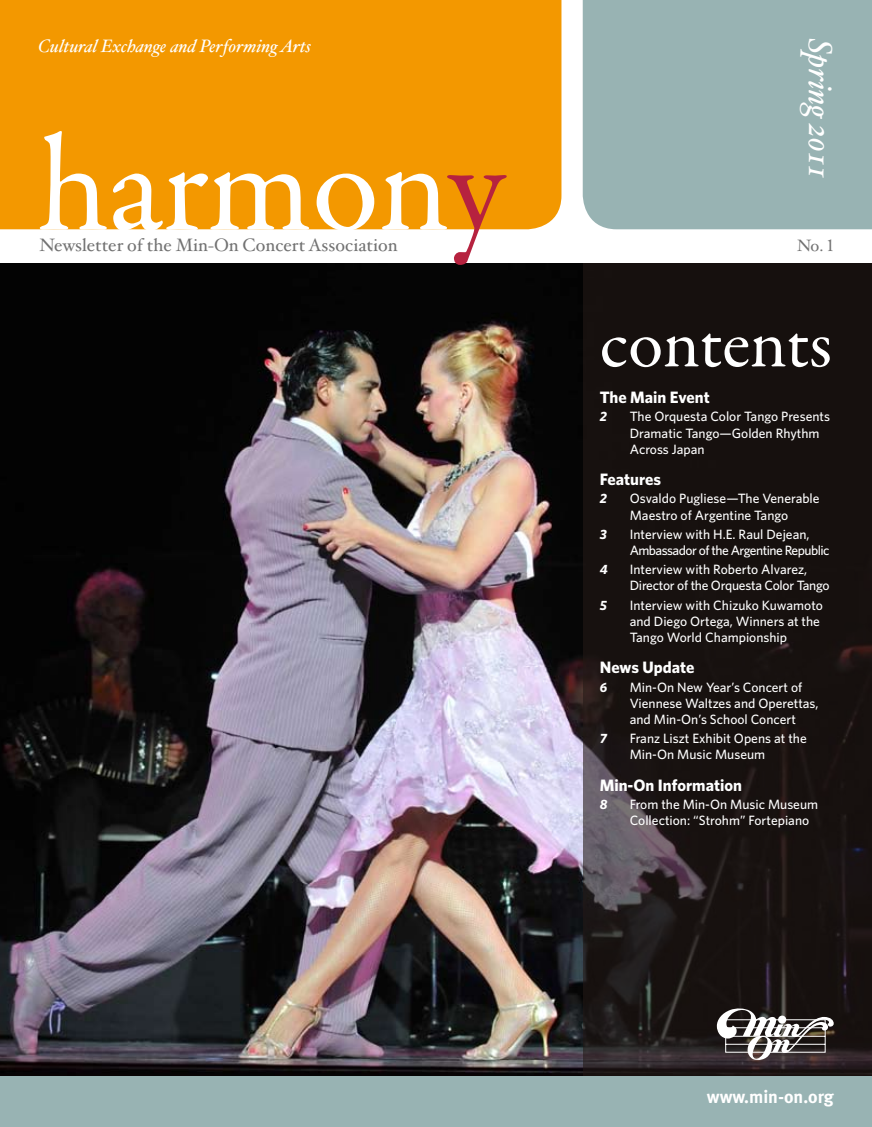
<style>
.page{position:relative;width:872px;height:1127px;background:#fff}
.page>*{position:absolute;margin:0;border:0;box-sizing:border-box;transform-origin:0 0}
.t1{font:138px "Garamond Premr Pro";letter-spacing:-.01em;color:#fff}
.t2{font:72px "Garamond Premr Pro";letter-spacing:-.005em;color:#fff}
.t3{font:italic 33px "Hoefler Text";color:#fff;scale:.95 1}
.t4{font:18px "Hoefler Text";color:#727272}
.t5{font:italic 18px "Hoefler Text";color:#fff}
.t6{font:700 18px "Meta Plus";color:#fff}
.t7{font:700 16.5px "Whitney HTF";color:#fff}
.t8{font:16.5px "Hoefler Text";color:#727272}
.t9{font:500 13.5px/16.2px "Whitney HTF";color:#fff}
.t10{font:500 13.5px/16.2px "Whitney HTF";letter-spacing:-.04em;color:#fff}
.t11{font:500 13.5px/16.2px "Whitney HTF";letter-spacing:-.02em;color:#fff}
.t12{font:italic 700 13.5px "Whitney HTF";color:#fff}
.s1{color:#b6223f}
.s2{font-family:"Hoefler Text Roman Alt"}
</style>
<div class="page">
<img style="left:0;top:263px;width:583px;height:814px">
<div style="left:0;top:0;width:561px;height:229px;background:#f39800"></div>
<div style="left:583px;top:0;width:289px;height:229px;background:#98b3b3"></div>
<svg style="left:583px;top:263px;width:289px;height:814px;background:#1b1514"></svg>
<svg style="left:717px;top:1008px;width:116px;height:53px"></svg>
<div style="left:0;top:1077px;width:872px;height:50px;background:#98b3b3"></div>
<h3 class="t5" style="left:38px;top:35px;width:274px">Cultural Exchange and Performing Arts</h3>
<h3 class="t3" style="left:839px;top:38px;width:149px;rotate:90deg">Spring 2011</h3>
<h1 class="t1" style="left:38px;top:103px;width:468px">harmon<span class="s1">y</span></h1>
<h3 class="t4" style="left:40px;top:234px;width:359px">Newsletter of the Min-On Concert Association</h3>
<p class="t8" style="left:797px;top:236px;width:38px">No. <span class="s2">1</span></p>
<h2 class="t2" style="left:600px;top:300px;width:234px">contents</h2>
<p class="t7" style="left:600px;top:387px;width:111px">The Main Event</p>
<p class="t12" style="left:600px;top:409px;width:9px">2</p>
<p class="t9" style="left:630px;top:408px;width:202px">The Orquesta Color Tango Presents<br>Dramatic Tango—Golden Rhythm<br>Across Japan</p>
<p class="t7" style="left:600px;top:469px;width:63px">Features</p>
<p class="t12" style="left:600px;top:491px;width:9px">2</p>
<p class="t9" style="left:630px;top:490px;width:191px">Osvaldo Pugliese—The Venerable<br>Maestro of Argentine Tango</p>
<p class="t12" style="left:600px;top:526px;width:9px">3</p>
<p class="t10" style="left:630px;top:526px;width:201px">Interview with H.E. Raul Dejean,<br>Ambassador of the Argentine Republic</p>
<p class="t12" style="left:600px;top:561px;width:9px">4</p>
<p class="t11" style="left:630px;top:561px;width:201px">Interview with Roberto Alvarez,<br>Director of the Orquesta Color Tango</p>
<p class="t12" style="left:600px;top:597px;width:9px">5</p>
<p class="t9" style="left:630px;top:596px;width:195px">Interview with Chizuko Kuwamoto and Diego Ortega, Winners at the<br>Tango World Championship</p>
<p class="t7" style="left:600px;top:657px;width:96px">News Update</p>
<p class="t12" style="left:600px;top:679px;width:9px">6</p>
<p class="t9" style="left:630px;top:678px;width:190px">Min-On New Year’s Concert of<br>Viennese Waltzes and Operettas, and Min-On’s School Concert</p>
<p class="t12" style="left:600px;top:730px;width:9px">7</p>
<p class="t9" style="left:630px;top:730px;width:178px">Franz Liszt Exhibit Opens at the<br>Min-On Music Museum</p>
<p class="t7" style="left:600px;top:775px;width:144px">Min-On Information</p>
<p class="t12" style="left:600px;top:796px;width:9px">8</p>
<p class="t9" style="left:630px;top:796px;width:190px">From the Min-On Music Museum<br>Collection: “Strohm” Fortepiano</p>
<h3 class="t6" style="left:707px;top:1086px;width:128px">www.min-on.org</h3>
</div>
